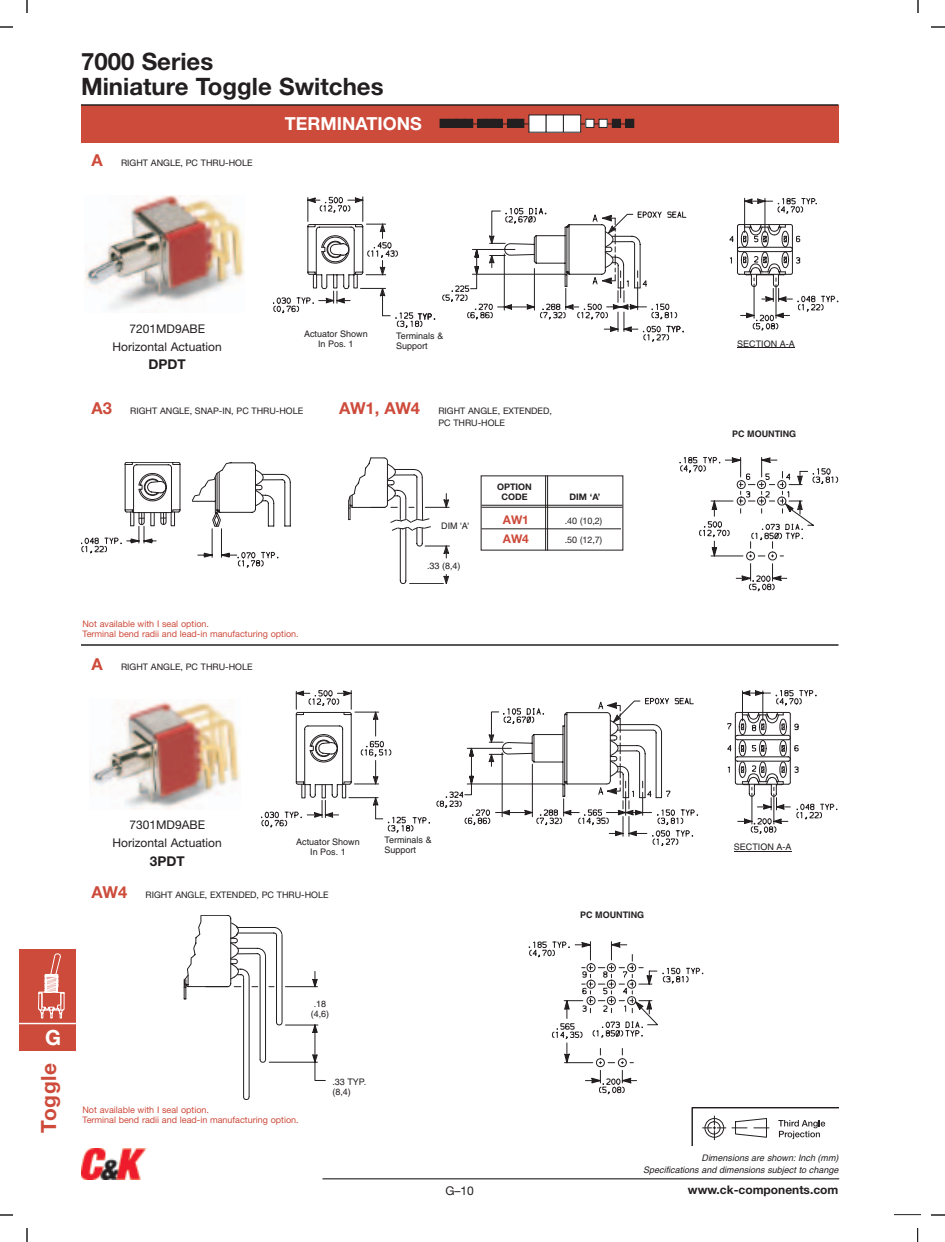
<style>
.page{position:relative;width:945px;height:1242px;background:#fff}
.page>*{position:absolute;margin:0;border:0;box-sizing:border-box;transform-origin:0 0}
.t1{font:700 24px/25.5px "Helvetica Neue";color:#231f20}
.t2{font:700 21px "Helvetica Neue";color:#cd4b3b}
.t3{font:700 21px "Helvetica Neue";color:#fff}
.t4{font:700 18px "Helvetica Neue";color:#fff}
.t5{font:700 13.5px "Helvetica Neue";color:#231f20}
.t6{font:12px/18px "Helvetica Neue";color:#231f20;text-align:center}
.t7{font:700 12px "Helvetica Neue";color:#231f20}
.t8{font:700 12px "Helvetica Neue";color:#cd4b3b}
.t9{font:9px/12px "Helvetica Neue";color:#231f20}
.t10{font:9px/10.5px "Helvetica Neue";color:#cd4b3b}
.t11{font:9px/10.1px "Helvetica";color:#231f20}
.t12{font:italic 9px/12px "Helvetica";color:#231f20;text-align:right}
.t13{font:700 9px "Helvetica";color:#231f20}
.t14{font:700 9px/10.5px "Helvetica Neue";color:#231f20;text-align:center}
.s1{font-weight:700;font-size:16.5px;color:#cd4b3b}
</style>
<div class="page">
<svg style="left:692px;top:1107px;width:146px;height:39px"></svg>
<div style="left:19px;top:950px;width:57px;height:101px;background:#cd4b3b"></div>
<hr style="left:19px;top:1023px;width:57px;height:1px;background:#fff">
<svg style="left:38px;top:953px;width:27px;height:66px"></svg>
<div style="left:81px;top:105px;width:757px;height:37px;background:#cd4b3b"></div>
<div style="left:440px;top:119px;width:8px;height:8px;background:#231f20"></div>
<div style="left:440px;top:119px;width:9px;height:9px;border:1px solid #231f20"></div>
<div style="left:448px;top:119px;width:8px;height:8px;background:#231f20"></div>
<div style="left:448px;top:119px;width:9px;height:9px;border:1px solid #231f20"></div>
<div style="left:456px;top:119px;width:9px;height:8px;background:#231f20"></div>
<div style="left:456px;top:119px;width:9px;height:9px;border:1px solid #231f20"></div>
<div style="left:465px;top:119px;width:8px;height:8px;background:#231f20"></div>
<div style="left:464px;top:119px;width:9px;height:9px;border:1px solid #231f20"></div>
<div style="left:478px;top:119px;width:8px;height:8px;background:#231f20"></div>
<div style="left:478px;top:119px;width:8px;height:9px;border:1px solid #231f20"></div>
<div style="left:486px;top:119px;width:8px;height:8px;background:#231f20"></div>
<div style="left:486px;top:119px;width:9px;height:9px;border:1px solid #231f20"></div>
<div style="left:494px;top:119px;width:8px;height:8px;background:#231f20"></div>
<div style="left:494px;top:119px;width:9px;height:9px;border:1px solid #231f20"></div>
<div style="left:507px;top:119px;width:9px;height:8px;background:#231f20"></div>
<div style="left:507px;top:119px;width:9px;height:9px;border:1px solid #231f20"></div>
<div style="left:516px;top:119px;width:8px;height:8px;background:#231f20"></div>
<div style="left:515px;top:119px;width:9px;height:9px;border:1px solid #231f20"></div>
<div style="left:529px;top:115px;width:17px;height:17px;background:#fff"></div>
<div style="left:546px;top:115px;width:17px;height:17px;background:#fff"></div>
<div style="left:563px;top:115px;width:18px;height:17px;background:#fff"></div>
<div style="left:563px;top:115px;width:18px;height:18px;border:1px solid #231f20"></div>
<div style="left:586px;top:119px;width:8px;height:8px;background:#fff"></div>
<div style="left:585px;top:119px;width:9px;height:9px;border:1px solid #231f20"></div>
<div style="left:599px;top:119px;width:8px;height:8px;background:#fff"></div>
<div style="left:599px;top:119px;width:9px;height:9px;border:1px solid #231f20"></div>
<div style="left:612px;top:119px;width:9px;height:8px;background:#231f20"></div>
<div style="left:612px;top:119px;width:9px;height:9px;border:1px solid #231f20"></div>
<div style="left:626px;top:119px;width:8px;height:8px;background:#231f20"></div>
<div style="left:625px;top:119px;width:9px;height:9px;border:1px solid #231f20"></div>
<svg style="left:81px;top:462px;width:210px;height:106px"></svg>
<svg style="left:261px;top:691px;width:35px;height:137px"></svg>
<svg style="left:296px;top:690px;width:134px;height:143px"></svg>
<hr style="left:734px;top:851px;width:58px;height:1px;background:#231f20">
<svg style="left:436px;top:690px;width:401px;height:156px"></svg>
<hr style="left:737px;top:347px;width:58px;height:1px;background:#231f20">
<svg style="left:273px;top:196px;width:565px;height:146px"></svg>
<svg style="left:348px;top:458px;width:102px;height:126px"></svg>
<svg style="left:680px;top:457px;width:158px;height:134px"></svg>
<svg style="left:184px;top:915px;width:142px;height:185px"></svg>
<svg style="left:529px;top:941px;width:174px;height:153px"></svg>
<img style="left:89px;top:701px;width:151px;height:109px">
<img style="left:85px;top:195px;width:159px;height:115px">
<hr style="left:81px;top:644px;width:757px;height:2px;background:#231f20">
<hr style="left:482px;top:505px;width:140px;height:1px;background:#231f20">
<hr style="left:482px;top:507px;width:140px;height:1px;background:#231f20">
<hr style="left:482px;top:528px;width:139px;height:1px;background:#231f20">
<hr style="left:547px;top:476px;width:1px;height:74px;background:#231f20">
<hr style="left:545px;top:476px;width:1px;height:74px;background:#231f20">
<hr style="left:81px;top:104px;width:757px;height:2px;background:#231f20">
<svg style="left:0;top:0;width:28px;height:28px"></svg>
<svg style="left:0;top:1215px;width:28px;height:27px"></svg>
<svg style="left:918px;top:0;width:27px;height:28px"></svg>
<div style="left:14px;top:14px;width:26px;height:26px;background:#fff"></div>
<div style="left:904px;top:14px;width:28px;height:26px;background:#fff"></div>
<div style="left:14px;top:1202px;width:26px;height:26px;background:#fff"></div>
<hr style="left:322px;top:1178px;width:517px;height:2px;background:#57585a">
<svg style="left:894px;top:1214px;width:51px;height:28px"></svg>
<img style="left:81px;top:1148px;width:66px;height:32px">
<h1 class="t1" style="left:81px;top:50px;width:304px">7000 Series<br>Miniature Toggle Switches</h1>
<h3 class="t4" style="left:285px;top:117px;width:138px">TERMINATIONS</h3>
<p class="t9" style="left:92px;top:157px;width:163px"><span class="s1">A</span> RIGHT ANGLE, PC THRU-HOLE</p>
<h3 class="t6" style="left:113px;top:320px;width:111px">7201MD9ABE<br>Horizontal Actuation</h3>
<h3 class="t5" style="left:149px;top:360px;width:39px">DPDT</h3>
<p class="t11" style="left:304px;top:329px;width:65px;text-align:center">Actuator Shown<br>In Pos. 1</p>
<p class="t11" style="left:737px;top:339px;width:59px">SECTION A-A</p>
<p class="t11" style="left:396px;top:331px;width:49px">Terminals &amp;<br>Support</p>
<p class="t9" style="left:92px;top:405px;width:213px"><span class="s1">A3</span> RIGHT ANGLE, SNAP-IN, PC THRU-HOLE</p>
<p class="t10" style="left:82px;top:619px;width:218px">Not available with I seal option.<br>Terminal bend radii and lead-in manufacturing option.</p>
<p class="t9" style="left:92px;top:662px;width:163px"><span class="s1">A</span> RIGHT ANGLE, PC THRU-HOLE</p>
<p class="t9" style="left:438px;top:405px;width:115px;text-indent:-99px"><span class="s1">AW1, AW4</span> RIGHT ANGLE, EXTENDED,<br>PC THRU-HOLE</p>
<p class="t14" style="left:497px;top:482px;width:36px">OPTION<br>CODE</p>
<p class="t14" style="left:570px;top:492px;width:32px">DIM ‘A’</p>
<p class="t11" style="left:441px;top:522px;width:30px">DIM 'A'</p>
<p class="t11" style="left:427px;top:562px;width:35px">.33 (8,4)</p>
<h3 class="t8" style="left:503px;top:515px;width:28px">AW1</h3>
<p class="t9" style="left:565px;top:516px;width:39px">.40 (10,2)</p>
<h3 class="t8" style="left:503px;top:534px;width:28px">AW4</h3>
<p class="t9" style="left:565px;top:534px;width:39px">.50 (12,7)</p>
<p class="t13" style="left:732px;top:430px;width:66px">PC MOUNTING</p>
<h3 class="t6" style="left:113px;top:817px;width:111px">7301MD9ABE<br>Horizontal Actuation</h3>
<h3 class="t5" style="left:150px;top:856px;width:36px">3PDT</h3>
<p class="t11" style="left:385px;top:836px;width:49px">Terminals &amp;<br>Support</p>
<p class="t11" style="left:296px;top:837px;width:65px;text-align:center">Actuator Shown<br>In Pos. 1</p>
<p class="t11" style="left:734px;top:843px;width:59px">SECTION A-A</p>
<p class="t9" style="left:92px;top:890px;width:239px"><span class="s1">AW4</span> RIGHT ANGLE, EXTENDED, PC THRU-HOLE</p>
<p class="t13" style="left:580px;top:911px;width:66px">PC MOUNTING</p>
<h2 class="t3" style="left:45px;top:1030px;width:17px">G</h2>
<h2 class="t2" style="left:41px;top:1133px;width:71px;rotate:-90deg">Toggle</h2>
<p class="t11" style="left:311px;top:1000px;width:20px;text-align:center">.18 (4,6)</p>
<p class="t10" style="left:82px;top:1105px;width:218px">Not available with I seal option.<br>Terminal bend radii and lead-in manufacturing option.</p>
<p class="t11" style="left:332px;top:1078px;width:35px">.33 TYP. (8,4)</p>
<h3 class="t6" style="left:446px;top:1183px;width:30px">G–10</h3>
<p class="t12" style="left:643px;top:1153px;width:197px">Dimensions are shown: Inch (mm)<br>Specifications and dimensions subject to change</p>
<h3 class="t7" style="left:688px;top:1186px;width:152px">www.ck-components.com</h3>
</div>
